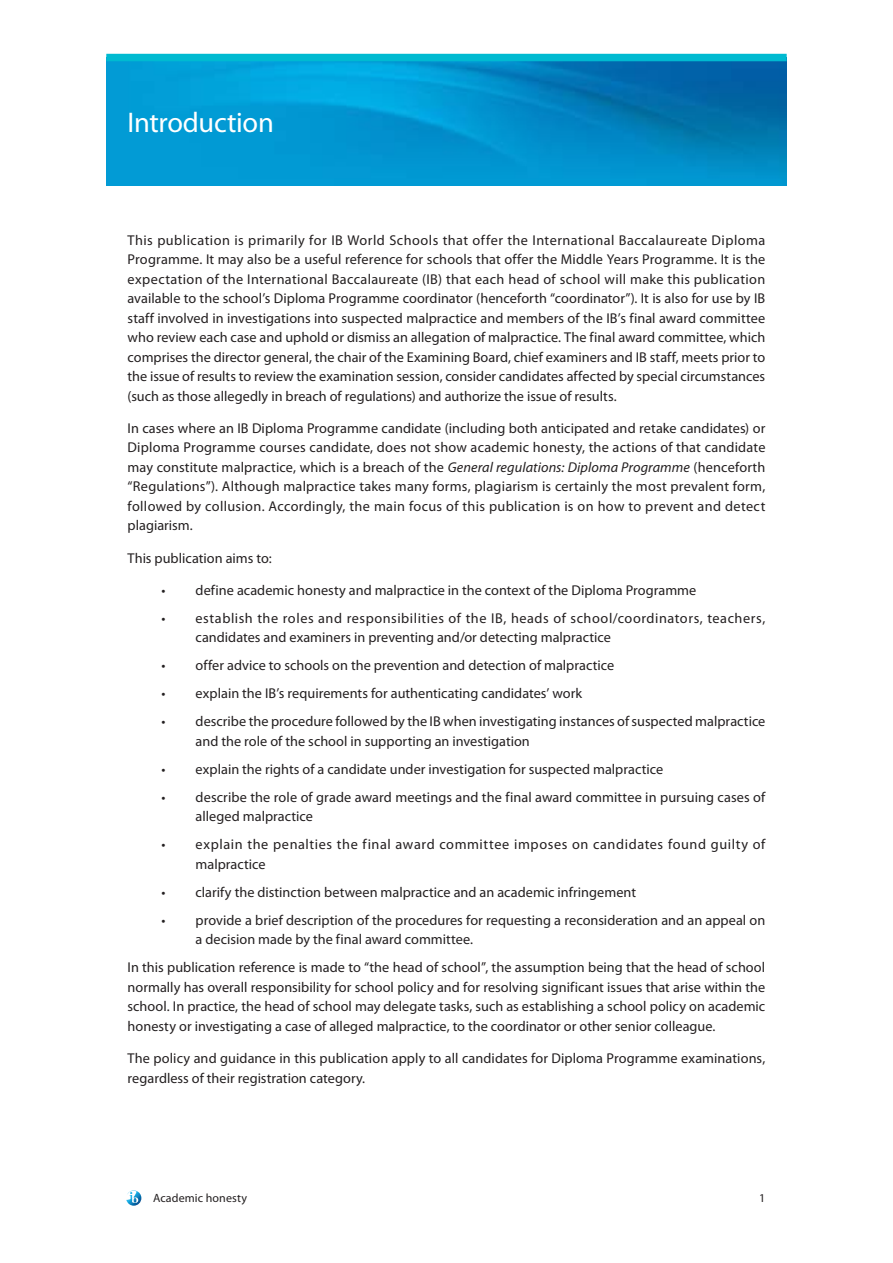
<style>
.page{position:relative;width:893px;height:1263px;background:#fff}
.page>*{position:absolute;margin:0;border:0;box-sizing:border-box;transform-origin:0 0}
.t1{font:28.5px "Myriad Pro";letter-spacing:-.01em;color:#fff}
.t2{font:14.25px/19.5px "Myriad Pro";letter-spacing:.005em;color:#231f20}
.t3{font:14.25px/19.5px "Myriad Pro";letter-spacing:.035em;color:#231f20}
.t4{font:14.25px/19.5px "Myriad Pro";letter-spacing:.04em;color:#231f20}
.t5{font:12px "Myriad Pro";letter-spacing:.01em;color:#231f20}
.s1{font-style:italic}
</style>
<div class="page">
<svg style="left:126px;top:1190px;width:15px;height:16px"></svg>
<img style="left:106px;top:61px;width:681px;height:124px">
<div style="left:106px;top:54px;width:681px;height:7px;background:#00bad1"></div>
<h1 class="t1" style="left:128px;top:105px;width:148px">Introduction</h1>
<p class="t2" style="left:128px;top:230px;width:639px;text-align:justify">This publication is primarily for IB World Schools that offer the International Baccalaureate Diploma Programme. It may also be a useful reference for schools that offer the Middle Years Programme. It is the expectation of the International Baccalaureate (IB) that each head of school will make this publication available to the school’s Diploma Programme coordinator (henceforth “coordinator”). It is also for use by IB staff involved in investigations into suspected malpractice and members of the IB’s final award committee who review each case and uphold or dismiss an allegation of malpractice. The final award committee, which comprises the director general, the chair of the Examining Board, chief examiners and IB staff, meets prior to the issue of results to review the examination session, consider candidates affected by special circumstances (such as those allegedly in breach of regulations) and authorize the issue of results.</p>
<p class="t2" style="left:128px;top:418px;width:639px;text-align:justify">In cases where an IB Diploma Programme candidate (including both anticipated and retake candidates) or Diploma Programme courses candidate, does not show academic honesty, the actions of that candidate may constitute malpractice, which is a breach of the <span class="s1">General regulations: Diploma Programme</span> (henceforth “Regulations”). Although malpractice takes many forms, plagiarism is certainly the most prevalent form, followed by collusion. Accordingly, the main focus of this publication is on how to prevent and detect plagiarism.</p>
<p class="t2" style="left:128px;top:548px;width:146px">This publication aims to:</p>
<p class="t2" style="left:162px;top:580px;width:536px">• define academic honesty and malpractice in the context of the Diploma Programme</p>
<p class="t3" style="left:196px;top:608px;width:571px;text-indent:-34px">• establish the roles and responsibilities of the IB, heads of school/coordinators, teachers, candidates and examiners in preventing and/or detecting malpractice</p>
<p class="t2" style="left:162px;top:655px;width:454px">• offer advice to schools on the prevention and detection of malpractice</p>
<p class="t2" style="left:162px;top:684px;width:422px">• explain the IB’s requirements for authenticating candidates’ work</p>
<p class="t2" style="left:196px;top:712px;width:571px;text-indent:-34px">• describe the procedure followed by the IB when investigating instances of suspected malpractice and the role of the school in supporting an investigation</p>
<p class="t2" style="left:162px;top:759px;width:503px">• explain the rights of a candidate under investigation for suspected malpractice</p>
<p class="t2" style="left:196px;top:787px;width:571px;text-indent:-34px">• describe the role of grade award meetings and the final award committee in pursuing cases of alleged malpractice</p>
<p class="t4" style="left:196px;top:834px;width:571px;text-indent:-34px">• explain the penalties the final award committee imposes on candidates found guilty of malpractice</p>
<p class="t2" style="left:162px;top:882px;width:476px">• clarify the distinction between malpractice and an academic infringement</p>
<p class="t2" style="left:196px;top:910px;width:571px;text-indent:-34px">• provide a brief description of the procedures for requesting a reconsideration and an appeal on a decision made by the final award committee.</p>
<p class="t2" style="left:128px;top:957px;width:639px;text-align:justify">In this publication reference is made to “the head of school”, the assumption being that the head of school normally has overall responsibility for school policy and for resolving significant issues that arise within the school. In practice, the head of school may delegate tasks, such as establishing a school policy on academic honesty or investigating a case of alleged malpractice, to the coordinator or other senior colleague.</p>
<p class="t2" style="left:128px;top:1048px;width:639px">The policy and guidance in this publication apply to all candidates for Diploma Programme examinations, regardless of their registration category.</p>
<p class="t5" style="left:153px;top:1190px;width:96px">Academic honesty</p>
<p class="t5" style="left:759px;top:1190px;width:8px">1</p>
</div>
